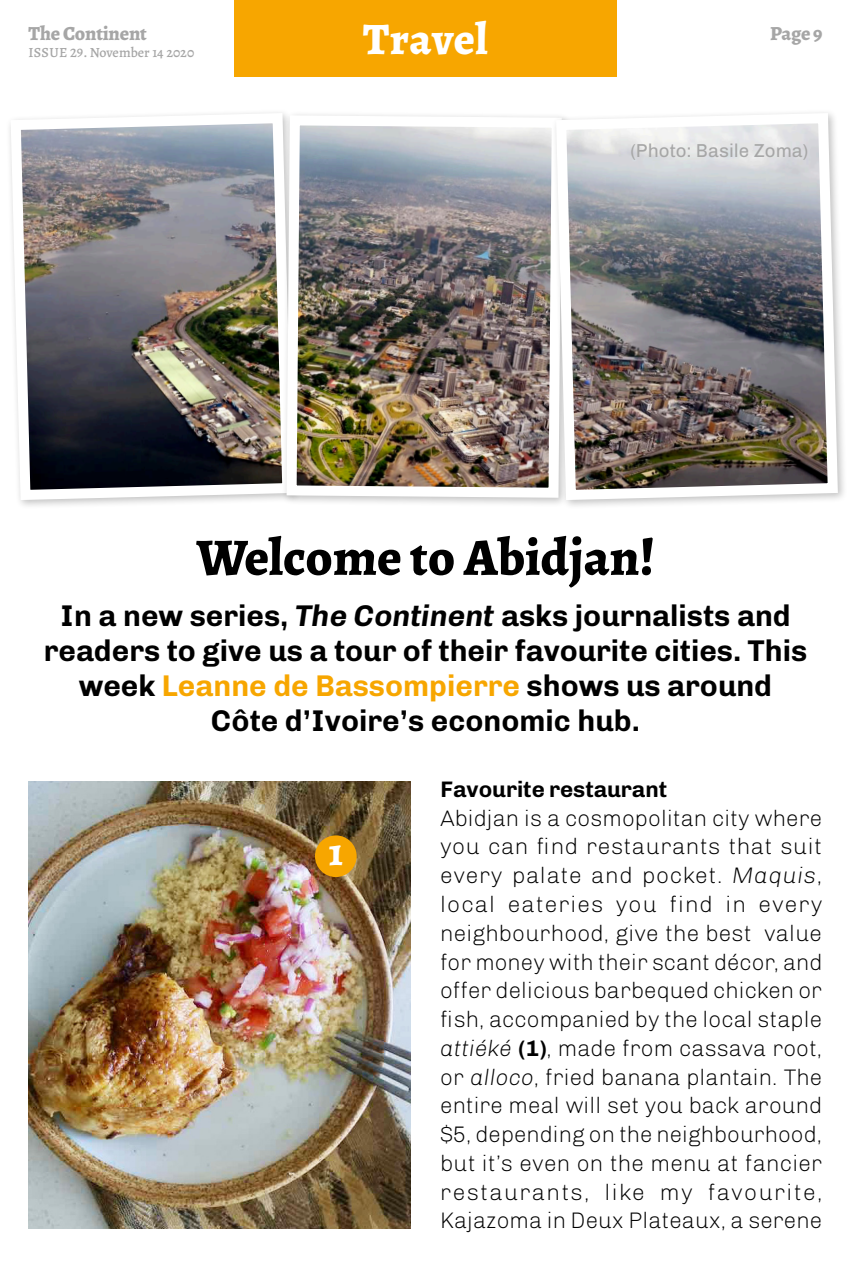
<style>
.page{position:relative;width:851px;height:1276px;background:#fff}
.page>*{position:absolute;margin:0;border:0;box-sizing:border-box;transform-origin:0 0}
.t1{font:800 52.5px "Alegreya";color:#000}
.t2{font:800 45px "Alegreya";letter-spacing:.01em;color:#fff}
.t3{font:800 38.5px "Alegreya";color:#fff}
.t4{font:700 30px/35px "Chivo";color:#000;text-align:center}
.t5{font:300 22.5px/28.8px "Chivo";color:#000;text-align:justify}
.t6{font:700 22.5px "Chivo";color:#000}
.t7{font:800 20px "Alegreya";letter-spacing:-.01em;color:#a6a6a6}
.t8{font:18.75px "Chivo";color:#a6a6a6}
.t9{font:500 14px "Alegreya";color:#a6a6a6}
.s1{font-style:italic}
.s2{color:#f7a600}
.s3{font-weight:700}
</style>
<div class="page">
<div style="left:234px;top:0;width:383px;height:76px;background:#f7a600"></div>
<img style="left:9px;top:112px;width:272px;height:393px">
<img style="left:281px;top:113px;width:270px;height:390px">
<img style="left:551px;top:112px;width:291px;height:393px">
<img style="left:28px;top:781px;width:382px;height:447px">
<div style="left:315px;top:835px;width:41px;height:42px;background:#f7a600;border-radius:50%"></div>
<p class="t7" style="left:28px;top:19px;width:120px">The Continent</p>
<p class="t9" style="left:28px;top:44px;width:167px">ISSUE 29. November 14 2020</p>
<p class="t2" style="left:363px;top:6px;width:126px">Travel</p>
<p class="t7" style="left:770px;top:19px;width:54px">Page 9</p>
<p class="t8" style="left:630px;top:140px;width:179px">(Photo: Basile Zoma)</p>
<p class="t1" style="left:196px;top:519px;width:459px">Welcome to Abidjan!</p>
<p class="t4" style="left:44px;top:598px;width:764px">In a new series, <span class="s1">The Continent</span> asks journalists and readers to give us a tour of their favourite cities. This week <span class="s2">Leanne de Bassompierre</span> shows us around</p>
<p class="t4" style="left:211px;top:703px;width:430px">Côte d’Ivoire’s economic hub.</p>
<p class="t3" style="left:329px;top:824px;width:16px">1</p>
<p class="t6" style="left:440px;top:776px;width:228px">Favourite restaurant</p>
<p class="t5" style="left:440px;top:804px;width:384px">Abidjan is a cosmopolitan city where you can find restaurants that suit every palate and pocket. <span class="s1">Maquis</span>, local eateries you find in every neighbourhood, give the best value for money with their scant décor, and offer delicious barbequed chicken or fish, accompanied by the local staple <span class="s1">attiéké</span> <span class="s3">(1)</span>, made from cassava root, or <span class="s1">alloco</span>, fried banana plantain. The entire meal will set you back around $5, depending on the neighbourhood, but it’s even on the menu at fancier restaurants, like my favourite, Kajazoma in Deux Plateaux, a serene</p>
</div>
